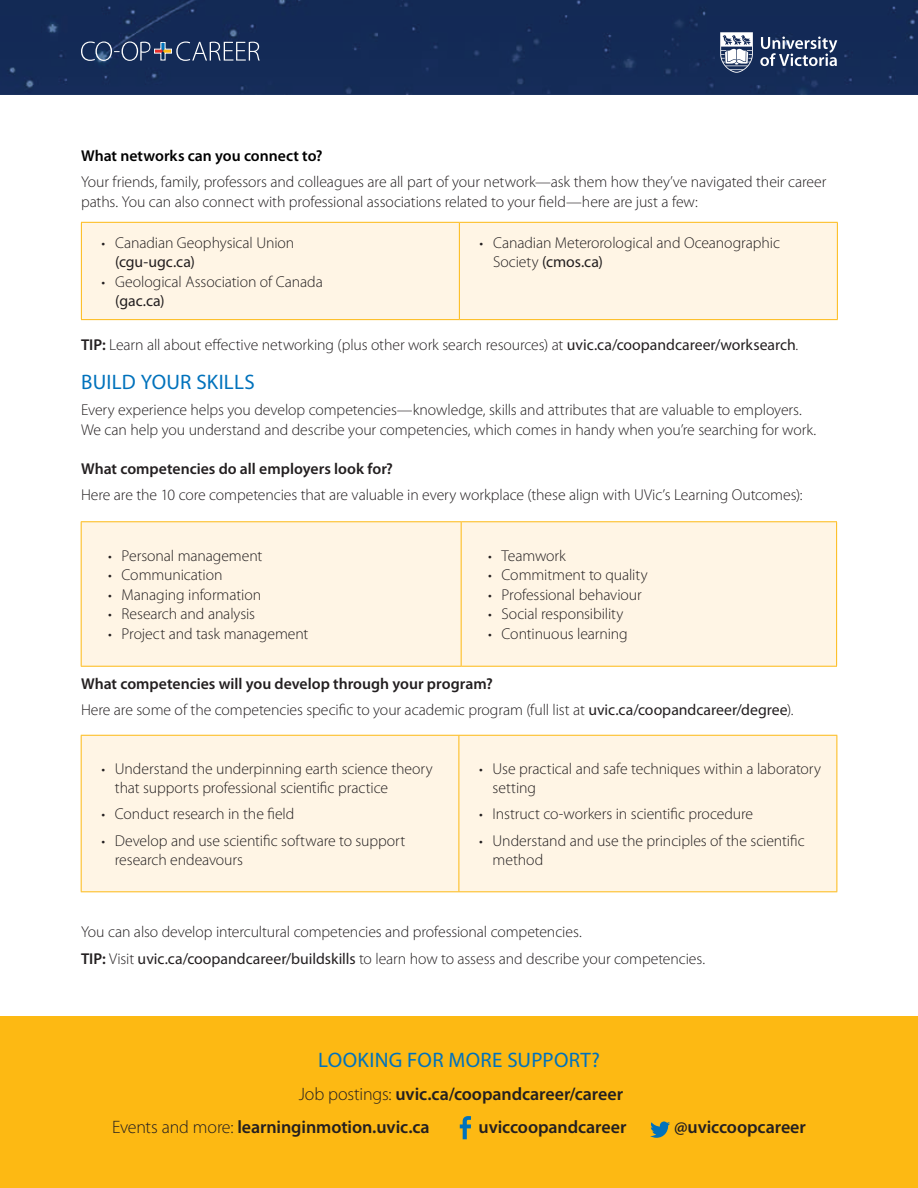
<style>
.page{position:relative;width:918px;height:1188px;background:#fff}
.page>*{position:absolute;margin:0;border:0;box-sizing:border-box;transform-origin:0 0}
.t1{font:21px "Myriad Pro";letter-spacing:.015em;color:#0072bc}
.t2{font:600 18px/33px "Myriad Pro";letter-spacing:-.005em;color:#231f20}
.t3{font:300 15.75px/19.5px "Myriad Pro";letter-spacing:-.005em;color:#231f20}
.t4{font:600 15.75px "Myriad Pro";color:#231f20}
.t5{font:600 15.75px "Myriad Pro";color:#000}
.s1{font-size:15px}
.s2{font-weight:400}
.s3{font-weight:600}
.s4{font-weight:300}
</style>
<div class="page">
<div style="left:0;top:1016px;width:918px;height:172px;background:#fdb913"></div>
<div style="left:82px;top:223px;width:755px;height:96px;background:#fff5e5"></div>
<hr style="left:81px;top:223px;width:1px;height:96px;background:#fdb913">
<hr style="left:81px;top:222px;width:378px;height:1px;background:#fdb913">
<hr style="left:459px;top:222px;width:379px;height:1px;background:#fdb913">
<hr style="left:459px;top:223px;width:1px;height:96px;background:#fdb913">
<hr style="left:837px;top:223px;width:1px;height:96px;background:#fdb913">
<hr style="left:81px;top:319px;width:378px;height:1px;background:#fdb913">
<hr style="left:459px;top:319px;width:379px;height:1px;background:#fdb913">
<div style="left:82px;top:736px;width:755px;height:155px;background:#fff5e5"></div>
<hr style="left:81px;top:736px;width:1px;height:155px;background:#fdb913">
<hr style="left:81px;top:735px;width:378px;height:1px;background:#fdb913">
<hr style="left:459px;top:735px;width:378px;height:1px;background:#fdb913">
<hr style="left:459px;top:736px;width:1px;height:155px;background:#fdb913">
<hr style="left:837px;top:736px;width:1px;height:155px;background:#fdb913">
<hr style="left:81px;top:891px;width:378px;height:1px;background:#fdb913">
<hr style="left:459px;top:891px;width:378px;height:1px;background:#fdb913">
<div style="left:82px;top:522px;width:754px;height:144px;background:#fff5e5"></div>
<hr style="left:81px;top:522px;width:1px;height:144px;background:#fdb913">
<hr style="left:81px;top:521px;width:380px;height:1px;background:#fdb913">
<hr style="left:461px;top:521px;width:376px;height:1px;background:#fdb913">
<hr style="left:461px;top:522px;width:1px;height:144px;background:#fdb913">
<hr style="left:836px;top:522px;width:1px;height:144px;background:#fdb913">
<hr style="left:81px;top:666px;width:380px;height:1px;background:#fdb913">
<hr style="left:461px;top:666px;width:376px;height:1px;background:#fdb913">
<div style="left:0;top:0;width:918px;height:94px;background:#132a56"></div>
<svg style="left:460px;top:1116px;width:11px;height:23px"></svg>
<svg style="left:650px;top:1122px;width:20px;height:16px"></svg>
<svg style="left:720px;top:32px;width:33px;height:41px"></svg>
<svg style="left:760px;top:37px;width:77px;height:29px"></svg>
<svg style="left:81px;top:42px;width:179px;height:19px"></svg>
<p class="t5" style="left:81px;top:146px;width:243px">What networks can you connect to?</p>
<p class="t3" style="left:81px;top:172px;width:747px">Your friends, family, professors and colleagues are all part of your network—ask them how they’ve navigated their career paths. You can also connect with professional associations related to your field—here are just a few:</p>
<p class="t3" style="left:115px;top:232px;width:181px;text-indent:-14px"><span class="s1">•</span> Canadian Geophysical Union <span class="s2">(cgu-ugc.ca)</span></p>
<p class="t3" style="left:115px;top:271px;width:209px;text-indent:-14px"><span class="s1">•</span> Geological Association of Canada <span class="s2">(gac.ca)</span></p>
<p class="t3" style="left:493px;top:232px;width:288px;text-indent:-14px"><span class="s1">•</span> Canadian Meterorological and Oceanographic<br>Society <span class="s2">(cmos.ca)</span></p>
<p class="t3" style="left:81px;top:335px;width:719px"><span class="s3">TIP:</span> Learn all about effective networking (plus other work search resources) at <span class="s2">uvic.ca/coopandcareer/worksearch</span>.</p>
<h1 class="t1" style="left:81px;top:369px;width:175px">BUILD YOUR SKILLS</h1>
<p class="t3" style="left:81px;top:400px;width:737px">Every experience helps you develop competencies—knowledge, skills and attributes that are valuable to employers.<br>We can help you understand and describe your competencies, which comes in handy when you’re searching for work.</p>
<p class="t4" style="left:81px;top:459px;width:313px">What competencies do all employers look for?</p>
<p class="t3" style="left:81px;top:485px;width:723px">Here are the 10 core competencies that are valuable in every workplace (these align with UVic’s Learning Outcomes):</p>
<p class="t3" style="left:108px;top:546px;width:156px"><span class="s1">•</span> Personal management</p>
<p class="t3" style="left:108px;top:565px;width:116px"><span class="s1">•</span> Communication</p>
<p class="t3" style="left:108px;top:585px;width:154px"><span class="s1">•</span> Managing information</p>
<p class="t3" style="left:108px;top:604px;width:148px"><span class="s1">•</span> Research and analysis</p>
<p class="t3" style="left:108px;top:624px;width:202px"><span class="s1">•</span> Project and task management</p>
<p class="t3" style="left:488px;top:546px;width:79px"><span class="s1">•</span> Teamwork</p>
<p class="t3" style="left:488px;top:565px;width:161px"><span class="s1">•</span> Commitment to quality</p>
<p class="t3" style="left:488px;top:585px;width:155px"><span class="s1">•</span> Professional behaviour</p>
<p class="t3" style="left:488px;top:604px;width:137px"><span class="s1">•</span> Social responsibility</p>
<p class="t3" style="left:488px;top:624px;width:141px"><span class="s1">•</span> Continuous learning</p>
<p class="t3" style="left:81px;top:671px;width:714px;line-height:26.2px"><span class="s3">What competencies will you develop through your program?<br></span>Here are some of the competencies specific to your academic program (full list at <span class="s2">uvic.ca/coopandcareer/degree</span>).</p>
<p class="t3" style="left:115px;top:759px;width:319px;text-indent:-14px"><span class="s1">•</span> Understand the underpinning earth science theory that supports professional scientific practice</p>
<p class="t3" style="left:101px;top:804px;width:194px"><span class="s1">•</span> Conduct research in the field</p>
<p class="t3" style="left:115px;top:831px;width:292px;text-indent:-14px"><span class="s1">•</span> Develop and use scientific software to support research endeavours</p>
<p class="t3" style="left:493px;top:759px;width:330px;text-indent:-14px"><span class="s1">•</span> Use practical and safe techniques within a laboratory setting</p>
<p class="t3" style="left:479px;top:804px;width:275px"><span class="s1">•</span> Instruct co-workers in scientific procedure</p>
<p class="t3" style="left:493px;top:831px;width:314px;text-indent:-14px"><span class="s1">•</span> Understand and use the principles of the scientific method</p>
<p class="t3" style="left:81px;top:919px;width:626px;line-height:26.2px">You can also develop intercultural competencies and professional competencies.<br><span class="s3">TIP:</span> Visit <span class="s2">uvic.ca/coopandcareer/buildskills</span> to learn how to assess and describe your competencies.</p>
<h1 class="t1" style="left:318px;top:1047px;width:283px">LOOKING FOR MORE SUPPORT?</h1>
<p class="t2" style="left:112px;top:1077px;width:513px;text-indent:187px"><span class="s4">Job postings:</span> uvic.ca/coopandcareer/career<br><span class="s4">Events and more:</span> learninginmotion.uvic.ca</p>
<p class="t2" style="left:479px;top:1110px;width:149px">uviccoopandcareer</p>
<p class="t2" style="left:674px;top:1110px;width:133px">@uviccoopcareer</p>
</div>
